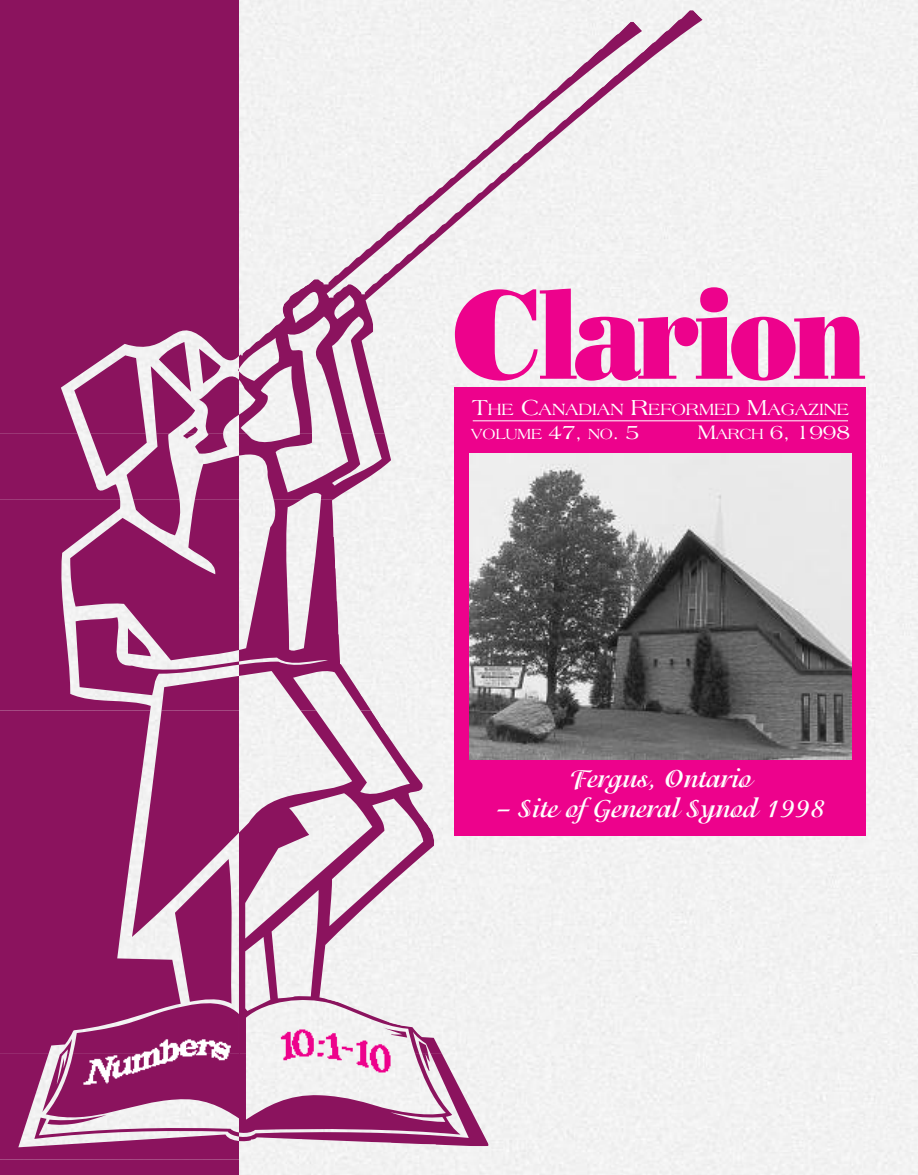
<style>
.page{position:relative;width:918px;height:1175px;background:#fff}
.page>*{position:absolute;margin:0;border:0;box-sizing:border-box;transform-origin:0 0}
.t1{font:127.35px "Bodoni Poster";letter-spacing:-.055em;color:#ed028c;scale:.81 1}
.t2{font:700 27px "Isadora";color:#fff}
.t3{font:23.25px "Americana";color:#fff}
.t4{font:21px "Americana";color:#fff}
.t5{font:17.4px "Americana";letter-spacing:-.01em;color:#fff}
.t6{font:15.75px "Americana";letter-spacing:-.015em;color:#fff}
.s1{font-size:126.3px}
.s2{font-size:17.4px}
.s3{font-size:23.25px}
.s4{font-size:21px}
.s5{font-size:15.75px}
</style>
<div class="page">
<img style="left:0;top:0;width:918px;height:1174px">
<svg style="left:239px;top:22px;width:403px;height:333px;fill:#f2f2f2"></svg>
<div style="left:455px;top:387px;width:411px;height:449px;background:#ed028c"></div>
<hr style="left:473px;top:420px;width:375px;height:1px;background:#fff">
<img style="left:272px;top:1027px;width:120px;height:58px">
<img style="left:81px;top:1027px;width:159px;height:58px">
<img style="left:469px;top:453px;width:382px;height:306px">
<h1 class="t1" style="left:452px;top:260px;width:514px"><span class="s1">C</span>larion</h1>
<p class="t3" style="left:472px;top:398px;width:69px">T<span class="s2">HE</span> C</p>
<p class="t5" style="left:539px;top:402px;width:312px">ANADIAN <span class="s3">R</span>EFORMED <span class="s3">M</span>AGAZINE</p>
<p class="t6" style="left:471px;top:427px;width:170px">VOLUME <span class="s4">47,</span> NO<span class="s4">. 5</span></p>
<p class="t4" style="left:698px;top:423px;width:154px">M<span class="s5">ARCH</span> 6, 1998</p>
<p class="t2" style="left:570px;top:766px;width:184px">Fergus, Ontario</p>
<p class="t2" style="left:496px;top:797px;width:331px">– Site of General Synod 1998</p>
</div>
